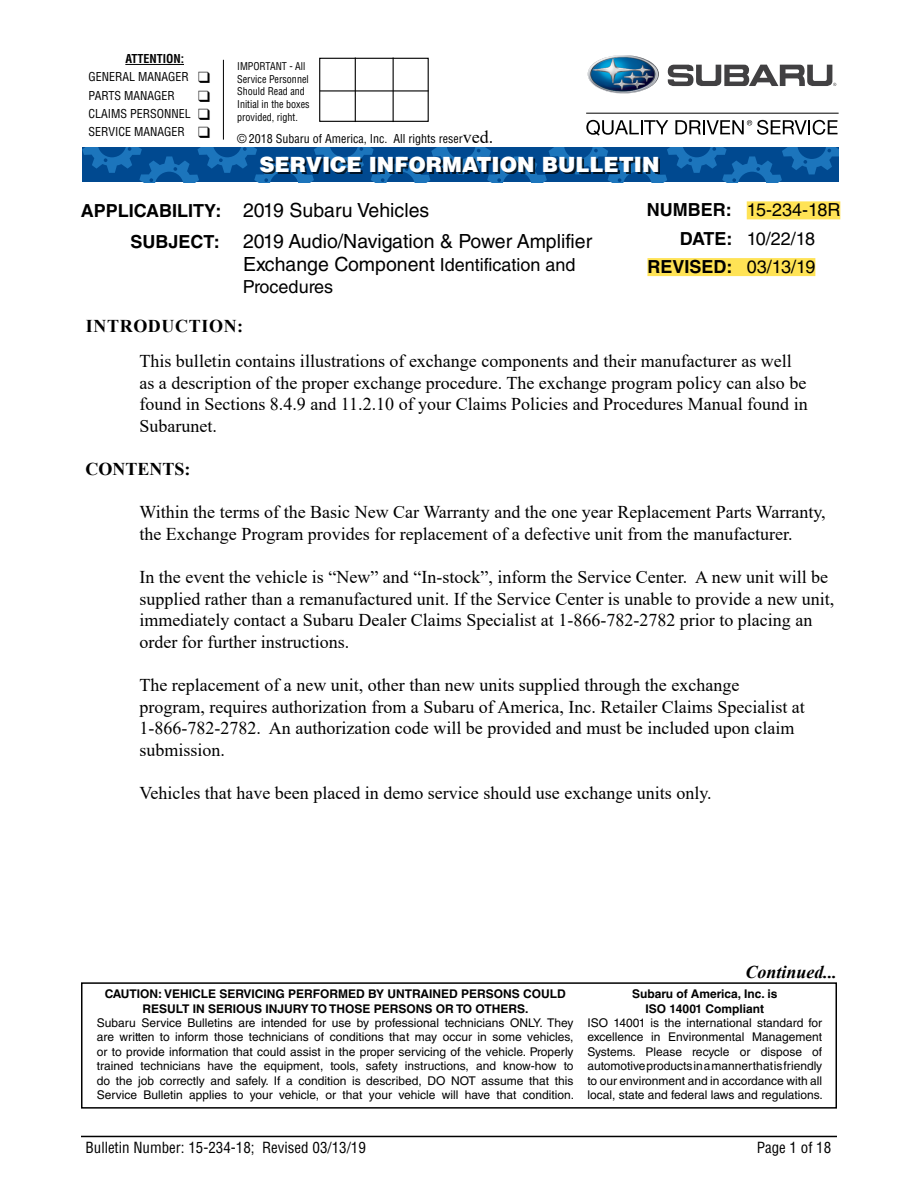
<style>
.page{position:relative;width:918px;height:1188px;background:#fff}
.page>*{position:absolute;margin:0;border:0;box-sizing:border-box;transform-origin:0 0}
.t1{font:900 21px "Helvetica LT Std";color:#fff}
.t2{font:19.5px/30.2px "Helvetica LT Std";color:#000}
.t3{font:18px/21.6px "Times New Roman";color:#000}
.t4{font:18px "Helvetica LT Std";color:#000}
.t5{font:700 18px "Helvetica LT Std";color:#000}
.t6{font:700 18px "Times New Roman";letter-spacing:.035em;color:#000}
.t7{font:italic 700 18px "Times New Roman";color:#000}
.t8{font:700 18px "Times New Roman";color:#000}
.t9{font:condensed 15px "Helvetica LT Std";color:#000}
.t10{font:12px/14.4px "Helvetica LT Std";color:#000;text-align:justify}
.t11{font:700 12px/14.4px "Helvetica LT Std";color:#000;text-align:center}
.t12{font:condensed 12px/18.1px "Helvetica LT Std";color:#000}
.t13{font:condensed 10.5px/12.6px "Helvetica LT Std";color:#000;scale:.96 1}
.s1{font-weight:700}
.s2{font-family:"Times New Roman";font-stretch:normal;font-size:18px}
.s3{font-weight:700;font-size:18px}
.s4{font-size:18px}
.s5{font-weight:400}
</style>
<div class="page">
<hr style="left:81px;top:1136px;width:756px;height:1px;background:#000">
<div style="left:747px;top:201px;width:93px;height:18px;background:#ffe355"></div>
<div style="left:647px;top:258px;width:168px;height:18px;background:#ffe355"></div>
<div style="left:81px;top:982px;width:756px;height:127px;border:2px solid #000"></div>
<svg style="left:82px;top:147px;width:757px;height:35px"></svg>
<div style="left:261px;top:158px;width:399px;height:16px;background:#000;opacity:.75"></div>
<div style="left:319px;top:58px;width:110px;height:64px;border:1px solid #000"></div>
<hr style="left:355px;top:58px;width:1px;height:64px;background:#000">
<hr style="left:393px;top:58px;width:1px;height:64px;background:#000">
<hr style="left:320px;top:90px;width:109px;height:2px;background:#000">
<hr style="left:125px;top:64px;width:59px;height:1px;background:#000">
<hr style="left:223px;top:60px;width:1px;height:80px;background:#000">
<img style="left:588px;top:55px;width:71px;height:39px">
<svg style="left:668px;top:64px;width:168px;height:22px"></svg>
<hr style="left:586px;top:113px;width:253px;height:1px;background:#000">
<svg style="left:586px;top:120px;width:82px;height:16px"></svg>
<svg style="left:675px;top:120px;width:163px;height:15px"></svg>
<p class="t12" style="left:89px;top:50px;width:123px;text-indent:37px"><span class="s1">ATTENTION:<br></span>GENERAL MANAGER ❑<br>PARTS MANAGER</p>
<p class="t12" style="left:89px;top:104px;width:123px">CLAIMS PERSONNEL ❑<br>SERVICE MANAGER ❑</p>
<p class="t13" style="left:237px;top:60px;width:77px">IMPORTANT - All<br>Service Personnel<br>Should Read and<br>Initial in the boxes provided, right.</p>
<p class="t12" style="left:237px;top:130px;width:258px">© 2018 Subaru of America, Inc. All rights reser<span class="s2">ved.</span></p>
<p class="t1" style="left:259px;top:151px;width:402px">SERVICE INFORMATION BULLETIN</p>
<p class="t2" style="left:130px;top:196px;width:463px;text-indent:-49px"><span class="s3">APPLICABILITY:</span> 2019 Subaru Vehicles<br><span class="s3">SUBJECT:</span> 2019 Audio/Navigation &amp; Power Amplifier</p>
<p class="t2" style="left:243px;top:249px;width:334px">Exchange Component <span class="s4">Identification and</span></p>
<p class="t4" style="left:243px;top:276px;width:92px">Procedures</p>
<p class="t4" style="left:647px;top:200px;width:195px"><span class="s1">NUMBER:</span> 15-234-18R</p>
<p class="t4" style="left:680px;top:228px;width:137px"><span class="s1">DATE:</span> 10/22/18</p>
<p class="t5" style="left:647px;top:256px;width:169px">REVISED: <span class="s5">03/13/19</span></p>
<p class="t6" style="left:86px;top:313px;width:159px">INTRODUCTION:</p>
<p class="t3" style="left:139px;top:350px;width:670px">This bulletin contains illustrations of exchange components and their manufacturer as well as a description of the proper exchange procedure. The exchange program policy can also be found in Sections 8.4.9 and 11.2.10 of your Claims Policies and Procedures Manual found in Subarunet.</p>
<p class="t8" style="left:85px;top:456px;width:107px">CONTENTS:</p>
<p class="t3" style="left:139px;top:501px;width:688px">Within the terms of the Basic New Car Warranty and the one year Replacement Parts Warranty, the Exchange Program provides for replacement of a defective unit from the manufacturer.</p>
<p class="t3" style="left:139px;top:566px;width:696px">In the event the vehicle is “New” and “In-stock”, inform the Service Center. A new unit will be supplied rather than a remanufactured unit. If the Service Center is unable to provide a new unit, immediately contact a Subaru Dealer Claims Specialist at 1-866-782-2782 prior to placing an order for further instructions.</p>
<p class="t3" style="left:139px;top:674px;width:667px">The replacement of a new unit, other than new units supplied through the exchange program, requires authorization from a Subaru of America, Inc. Retailer Claims Specialist at 1-866-782-2782. An authorization code will be provided and must be included upon claim submission.</p>
<p class="t3" style="left:139px;top:782px;width:574px">Vehicles that have been placed in demo service should use exchange units only.</p>
<p class="t11" style="left:105px;top:987px;width:463px">CAUTION: VEHICLE SERVICING PERFORMED BY UNTRAINED PERSONS COULD<br>RESULT IN SERIOUS INJURY TO THOSE PERSONS OR TO OTHERS.</p>
<p class="t10" style="left:97px;top:1016px;width:479px">Subaru Service Bulletins are intended for use by professional technicians ONLY. They are written to inform those technicians of conditions that may occur in some vehicles, or to provide information that could assist in the proper servicing of the vehicle. Properly trained technicians have the equipment, tools, safety instructions, and know-how to do the job correctly and safely. If a condition is described, DO NOT assume that this Service Bulletin applies to your vehicle, or that your vehicle will have that condition.</p>
<p class="t7" style="left:746px;top:959px;width:93px">Continued...</p>
<p class="t11" style="left:632px;top:987px;width:147px">Subaru of America, Inc. is<br>ISO 14001 Compliant</p>
<p class="t10" style="left:588px;top:1016px;width:237px">ISO 14001 is the international standard for excellence in Environmental Management Systems. Please recycle or dispose of automotive products in a manner that is friendly to our environment and in accordance with all local, state and federal laws and regulations.</p>
<p class="t9" style="left:86px;top:1138px;width:282px">Bulletin Number: 15-234-18; Revised 03/13/19</p>
<p class="t9" style="left:757px;top:1138px;width:76px">Page 1 of 18</p>
</div>
